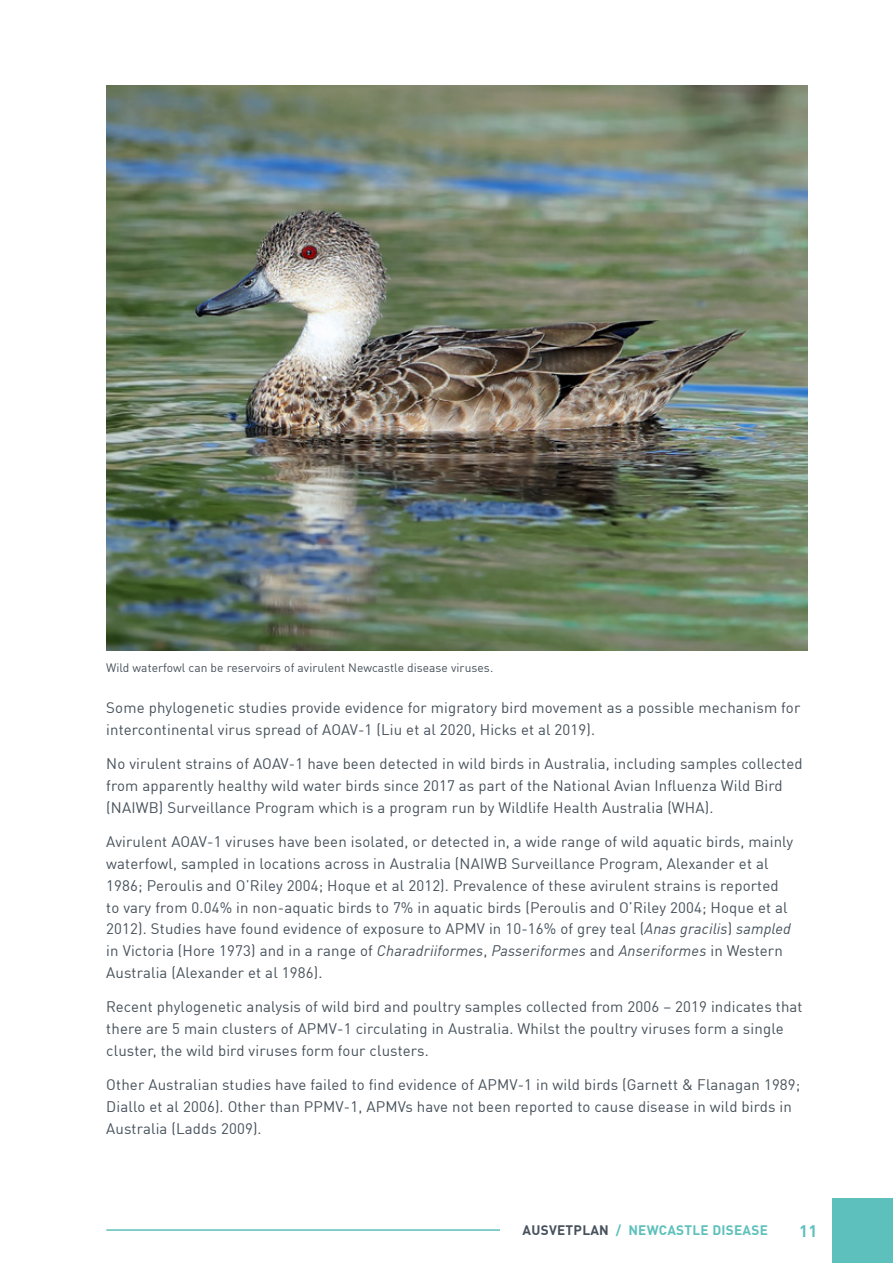
<style>
.page{position:relative;width:893px;height:1263px;background:#fff}
.page>*{position:absolute;margin:0;border:0;box-sizing:border-box;transform-origin:0 0}
.t1{font:700 16.5px "DIN";color:#5ec0bc}
.t2{font:15px/21.8px "DIN Offc Pro";letter-spacing:.01em;color:#46515b}
.t3{font:700 13.5px "DIN Offc Pro";letter-spacing:.02em;color:#5ec0bc}
.t4{font:12px "DIN Offc Pro";letter-spacing:.005em;color:#46515b}
.s1{font-style:italic}
.s2{color:#46515b}
</style>
<div class="page">
<div style="left:804px;top:1199px;width:89px;height:64px;background:#5ec0bc"></div>
<div style="left:785px;top:1197px;width:47px;height:65px;background:#fff"></div>
<hr style="left:106px;top:1229px;width:479px;height:2px;background:#5ec0bc">
<div style="left:500px;top:1209px;width:285px;height:42px;background:#fff"></div>
<img style="left:106px;top:85px;width:702px;height:566px">
<p class="t4" style="left:106px;top:658px;width:389px">Wild waterfowl can be reservoirs of avirulent Newcastle disease viruses.</p>
<p class="t2" style="left:106px;top:695px;width:695px">Some phylogenetic studies provide evidence for migratory bird movement as a possible mechanism for intercontinental virus spread of AOAV-1 (Liu et al 2020, Hicks et al 2019).</p>
<p class="t2" style="left:106px;top:751px;width:698px">No virulent strains of AOAV-1 have been detected in wild birds in Australia, including samples collected from apparently healthy wild water birds since 2017 as part of the National Avian Influenza Wild Bird (NAIWB) Surveillance Program which is a program run by Wildlife Health Australia (WHA).</p>
<p class="t2" style="left:106px;top:829px;width:688px">Avirulent AOAV-1 viruses have been isolated, or detected in, a wide range of wild aquatic birds, mainly waterfowl, sampled in locations across in Australia (NAIWB Surveillance Program, Alexander et al 1986; Peroulis and O’Riley 2004; Hoque et al 2012). Prevalence of these avirulent strains is reported to vary from 0.04% in non-aquatic birds to 7% in aquatic birds (Peroulis and O’Riley 2004; Hoque et al 2012). Studies have found evidence of exposure to APMV in 10-16% of grey teal (<span class="s1">Anas gracilis</span>) <span class="s1">sampled </span>in Victoria (Hore 1973) and in a range of <span class="s1">Charadriiformes</span>, <span class="s1">Passeriformes</span> and <span class="s1">Anseriformes</span> in Western Australia (Alexander et al 1986).</p>
<p class="t2" style="left:106px;top:994px;width:698px">Recent phylogenetic analysis of wild bird and poultry samples collected from 2006 – 2019 indicates that there are 5 main clusters of APMV-1 circulating in Australia. Whilst the poultry viruses form a single cluster, the wild bird viruses form four clusters.</p>
<p class="t2" style="left:106px;top:1072px;width:696px">Other Australian studies have failed to find evidence of APMV-1 in wild birds (Garnett &amp; Flanagan 1989;<br>Diallo et al 2006). Other than PPMV-1, APMVs have not been reported to cause disease in wild birds in<br>Australia (Ladds 2009).</p>
<p class="t3" style="left:523px;top:1219px;width:247px"><span class="s2">AUSVETPLAN</span> / NEWCASTLE DISEASE</p>
<p class="t1" style="left:799px;top:1220px;width:20px">11</p>
</div>
